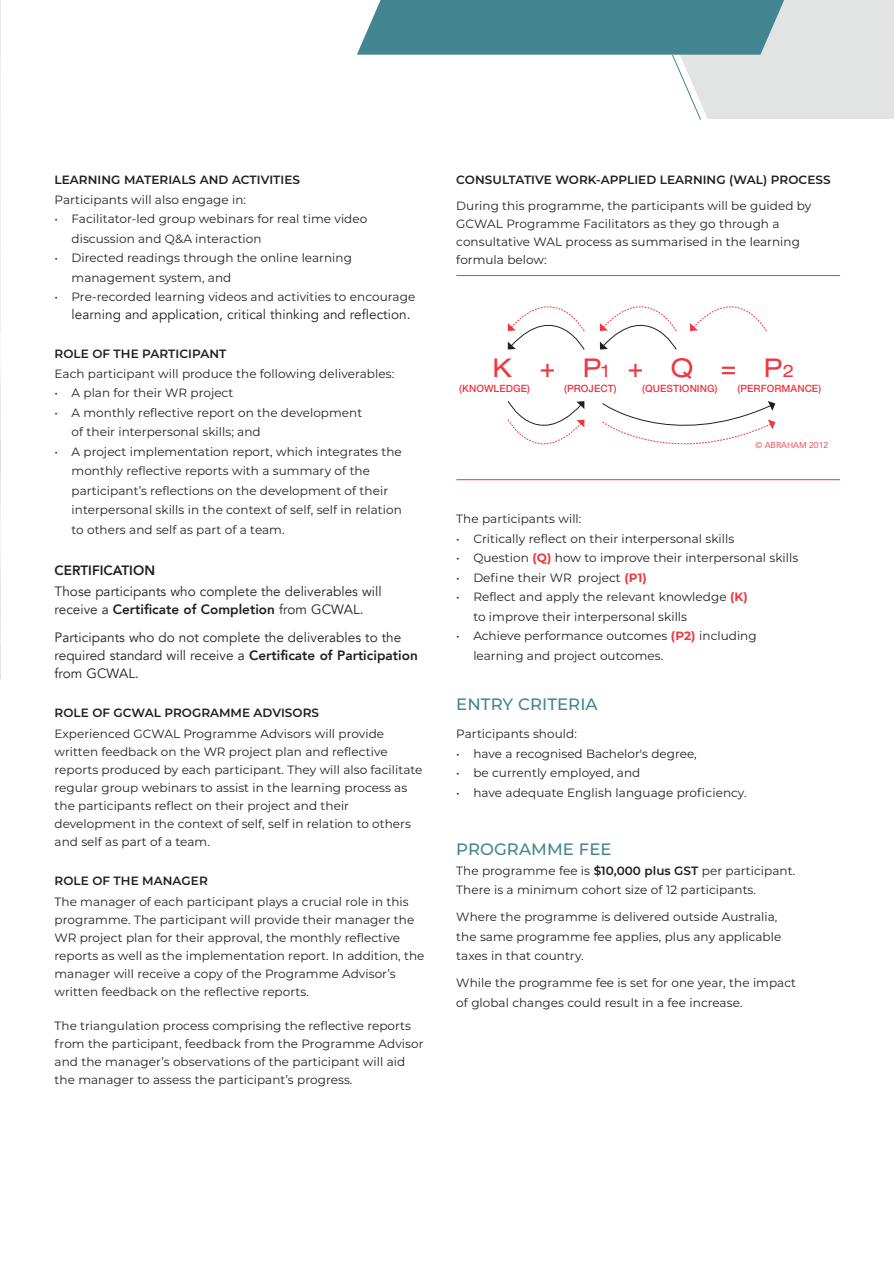
<style>
.page{position:relative;width:895px;height:1264px;background:#fff}
.page>*{position:absolute;margin:0;border:0;box-sizing:border-box;transform-origin:0 0}
.t1{font:expanded 25.8px "Helvetica Neue LT Std";color:#ef3741}
.t2{font:500 16.5px "Montserrat";letter-spacing:.005em;color:#428591}
.t3{font:13.5px/18px "Avenir";letter-spacing:.005em;color:#231f20}
.t4{font:800 13.5px "Avenir";letter-spacing:.005em;color:#231f20}
.t5{font:12px/18px "Montserrat";letter-spacing:.005em;color:#231f20}
.t6{font:600 12px "Montserrat";letter-spacing:.005em;color:#231f20}
.t7{font:500 10.05px "Helvetica Neue LT Std";letter-spacing:.005em;color:#ef3741}
.t8{font:8.55px "Avenir";color:#ef3741}
.s1{font-weight:800}
.s2{font-size:17.25px}
.s3{font-weight:700;color:#ef3741}
.s4{font-weight:600}
</style>
<div class="page">
<svg style="left:357px;top:0;width:536px;height:120px"></svg>
<img style="left:0;top:1px;width:1px;height:677px">
<svg style="left:507px;top:306px;width:77px;height:44px"></svg>
<svg style="left:599px;top:306px;width:77px;height:44px"></svg>
<svg style="left:690px;top:306px;width:76px;height:25px"></svg>
<svg style="left:507px;top:401px;width:77px;height:44px"></svg>
<svg style="left:602px;top:401px;width:173px;height:44px"></svg>
<hr style="left:456px;top:275px;width:383px;height:1px;background:#ef3741">
<hr style="left:456px;top:479px;width:383px;height:1px;background:#ef3741">
<p class="t6" style="left:54px;top:172px;width:247px">LEARNING MATERIALS AND ACTIVITIES</p>
<p class="t5" style="left:54px;top:190px;width:193px">Participants will also engage in:</p>
<p class="t5" style="left:71px;top:209px;width:297px;line-height:19.5px;text-indent:-17px">• Facilitator-led group webinars for real time video discussion and Q&amp;A interaction</p>
<p class="t5" style="left:71px;top:248px;width:282px;line-height:19.5px;text-indent:-17px">• Directed readings through the online learning management system, and</p>
<p class="t5" style="left:54px;top:288px;width:362px">• Pre-recorded learning videos and activities to encourage</p>
<p class="t3" style="left:71px;top:305px;width:340px">learning and application, critical thinking and reflection.</p>
<p class="t6" style="left:54px;top:346px;width:173px">ROLE OF THE PARTICIPANT</p>
<p class="t5" style="left:54px;top:364px;width:341px">Each participant will produce the following deliverables:</p>
<p class="t5" style="left:54px;top:384px;width:180px">• A plan for their WR project</p>
<p class="t5" style="left:71px;top:402px;width:292px;line-height:19.5px;text-indent:-17px">• A monthly reflective report on the development of their interpersonal skills; and</p>
<p class="t5" style="left:71px;top:441px;width:331px;line-height:19.5px;text-indent:-17px">• A project implementation report, which integrates the monthly reflective reports with a summary of the participant’s reflections on the development of their interpersonal skills in the context of self, self in relation to others and self as part of a team.</p>
<p class="t4" style="left:54px;top:561px;width:102px">CERTIFICATION</p>
<p class="t3" style="left:54px;top:582px;width:328px">Those participants who complete the deliverables will receive a <span class="s1">Certificate of Completion</span> from GCWAL.</p>
<p class="t3" style="left:54px;top:628px;width:364px">Participants who do not complete the deliverables to the required standard will receive a <span class="s1">Certificate of Participation </span>from GCWAL.</p>
<p class="t6" style="left:54px;top:705px;width:266px">ROLE OF GCWAL PROGRAMME ADVISORS</p>
<p class="t5" style="left:54px;top:725px;width:369px">Experienced GCWAL Programme Advisors will provide written feedback on the WR project plan and reflective reports produced by each participant. They will also facilitate regular group webinars to assist in the learning process as the participants reflect on their project and their development in the context of self, self in relation to others and self as part of a team.</p>
<p class="t6" style="left:54px;top:873px;width:155px">ROLE OF THE MANAGER</p>
<p class="t5" style="left:54px;top:893px;width:371px">The manager of each participant plays a crucial role in this programme. The participant will provide their manager the WR project plan for their approval, the monthly reflective reports as well as the implementation report. In addition, the manager will receive a copy of the Programme Advisor’s written feedback on the reflective reports.</p>
<p class="t5" style="left:54px;top:1016px;width:370px">The triangulation process comprising the reflective reports from the participant, feedback from the Programme Advisor and the manager’s observations of the participant will aid the manager to assess the participant’s progress.</p>
<p class="t6" style="left:456px;top:172px;width:375px">CONSULTATIVE WORK-APPLIED LEARNING (WAL) PROCESS</p>
<p class="t5" style="left:456px;top:196px;width:356px">During this programme, the participants will be guided by GCWAL Programme Facilitators as they go through a consultative WAL process as summarised in the learning formula below:</p>
<h1 class="t1" style="left:492px;top:358px;width:303px">K+P<span class="s2">1</span>+Q=P<span class="s2">2</span></h1>
<p class="t7" style="left:459px;top:384px;width:72px">(KNOWLEDGE)</p>
<p class="t7" style="left:564px;top:384px;width:54px">(PROJECT)</p>
<p class="t7" style="left:642px;top:384px;width:77px">(QUESTIONING)</p>
<p class="t7" style="left:737px;top:384px;width:85px">(PERFORMANCE)</p>
<p class="t8" style="left:755px;top:440px;width:74px">© ABRAHAM 2012</p>
<p class="t5" style="left:456px;top:509px;width:127px">The participants will:</p>
<p class="t5" style="left:456px;top:529px;width:279px">• Critically reflect on their interpersonal skills</p>
<p class="t5" style="left:456px;top:548px;width:343px">• Question <span class="s3">(Q)</span> how to improve their interpersonal skills</p>
<p class="t5" style="left:456px;top:568px;width:192px">• Define their WR project <span class="s3">(P1)</span></p>
<p class="t5" style="left:473px;top:587px;width:276px;line-height:19.5px;text-indent:-17px">• Reflect and apply the relevant knowledge <span class="s3">(K) </span>to improve their interpersonal skills</p>
<p class="t5" style="left:473px;top:626px;width:285px;line-height:19.5px;text-indent:-17px">• Achieve performance outcomes <span class="s3">(P2)</span> including learning and project outcomes.</p>
<h2 class="t2" style="left:456px;top:693px;width:143px">ENTRY CRITERIA</h2>
<p class="t5" style="left:456px;top:724px;width:122px">Participants should:</p>
<p class="t5" style="left:456px;top:744px;width:242px">• have a recognised Bachelor's degree,</p>
<p class="t5" style="left:456px;top:763px;width:185px">• be currently employed, and</p>
<p class="t5" style="left:456px;top:783px;width:292px">• have adequate English language proficiency.</p>
<h2 class="t2" style="left:456px;top:839px;width:157px">PROGRAMME FEE</h2>
<p class="t5" style="left:456px;top:860px;width:340px;line-height:19.5px">The programme fee is <span class="s4">$10,000 plus GST</span> per participant.<br>There is a minimum cohort size of 12 participants.</p>
<p class="t5" style="left:456px;top:907px;width:326px;line-height:19.5px">Where the programme is delivered outside Australia, the same programme fee applies, plus any applicable taxes in that country.</p>
<p class="t5" style="left:456px;top:973px;width:341px;line-height:19.5px">While the programme fee is set for one year, the impact of global changes could result in a fee increase.</p>
</div>
